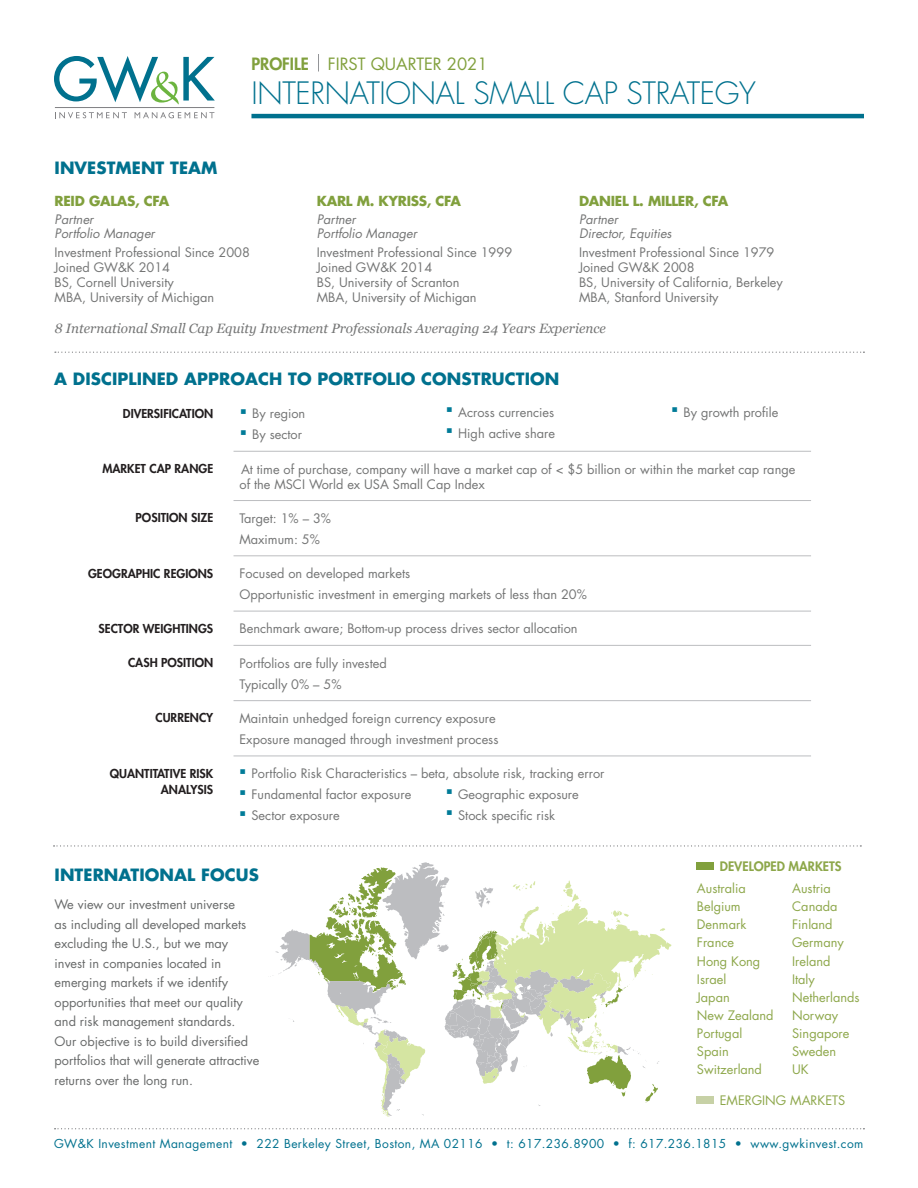
<style>
.page{position:relative;width:918px;height:1188px;background:#fff}
.page>*{position:absolute;margin:0;border:0;box-sizing:border-box;transform-origin:0 0}
.t1{font:300 30px "Futura Std";letter-spacing:-.01em;color:#00718e}
.Heading{font:700 16.5px "Futura Std";letter-spacing:.005em;color:#00718e}
.t2{font:16.5px "Futura Std";color:#81a03d}
.Paragraph_Text{font:700 16.5px "Futura Std";letter-spacing:.005em;color:#00718e}
.Section_Title{font:700 16.5px "Futura Std";letter-spacing:.005em;color:#00718e}
.t3{font:italic 13.5px "Georgia";color:#747575}
.t4{font:700 13.5px "Futura Std";letter-spacing:-.02em;color:#81a03d}
.Bulleted_List_1{font:12.75px/15px "Futura Std";color:#747575}
.Section_Title-2{font:12.75px/19.5px "Futura Std";color:#686a6a}
.t5{font:12.75px "Futura Std";color:#8da74a}
.t6{font:italic 12.75px "Futura Std";color:#747575}
.t7{font:800 12.75px "Futura Std";color:#8da74a}
.t8{font:800 12px/16.5px "Futura Std";color:#231f20;text-align:right}
.t9{font:12px "Futura Std";letter-spacing:.035em;color:#00718e}
.s1{font-weight:800}
</style>
<div class="page">
<svg style="left:54px;top:56px;width:161px;height:48px"></svg>
<svg style="left:55px;top:112px;width:72px;height:6px"></svg>
<svg style="left:135px;top:112px;width:79px;height:6px"></svg>
<hr style="left:55px;top:107px;width:159px;height:1px;background:#808083">
<hr style="left:251px;top:114px;width:613px;height:4px;background:#00718e">
<svg style="left:55px;top:1128px;width:809px;height:1px"></svg>
<svg style="left:318px;top:54px;width:1px;height:18px"></svg>
<hr style="left:234px;top:451px;width:577px;height:1px;background:#bcbdc0">
<hr style="left:234px;top:500px;width:577px;height:1px;background:#bcbdc0">
<hr style="left:234px;top:555px;width:577px;height:1px;background:#bcbdc0">
<hr style="left:234px;top:611px;width:577px;height:1px;background:#bcbdc0">
<hr style="left:234px;top:645px;width:577px;height:1px;background:#bcbdc0">
<hr style="left:234px;top:700px;width:577px;height:1px;background:#bcbdc0">
<hr style="left:234px;top:756px;width:577px;height:1px;background:#bcbdc0">
<svg style="left:54px;top:845px;width:807px;height:2px"></svg>
<svg style="left:55px;top:352px;width:809px;height:1px"></svg>
<div style="left:697px;top:1096px;width:17px;height:8px;background:#c7d1a6"></div>
<div style="left:696px;top:862px;width:18px;height:7px;background:#81a03d"></div>
<svg style="left:270px;top:862px;width:402px;height:255px"></svg>
<p class="t2" style="left:251px;top:53px;width:238px"><span class="s1">PROFILE</span> FIRST QUARTER 2021</p>
<p class="Section_Title" style="left:55px;top:157px;width:164px">INVESTMENT TEAM</p>
<h1 class="t1" style="left:251px;top:75px;width:506px">INTERNATIONAL SMALL CAP STRATEGY</h1>
<p class="t4" style="left:55px;top:192px;width:116px">REID GALAS, CFA</p>
<p class="t6" style="left:55px;top:212px;width:40px">Partner</p>
<p class="t6" style="left:55px;top:225px;width:102px">Portfolio Manager</p>
<p class="Bulleted_List_1" style="left:55px;top:245px;width:197px">Investment Professional Since 2008</p>
<p class="Bulleted_List_1" style="left:55px;top:260px;width:117px">Joined GW&amp;K 2014</p>
<p class="Bulleted_List_1" style="left:55px;top:275px;width:121px">BS, Cornell University</p>
<p class="Bulleted_List_1" style="left:55px;top:290px;width:161px">MBA, University of Michigan</p>
<p class="t4" style="left:317px;top:192px;width:146px">KARL M. KYRISS, CFA</p>
<p class="t6" style="left:317px;top:212px;width:40px">Partner</p>
<p class="t6" style="left:317px;top:225px;width:102px">Portfolio Manager</p>
<p class="Bulleted_List_1" style="left:317px;top:245px;width:197px">Investment Professional Since 1999</p>
<p class="Bulleted_List_1" style="left:317px;top:260px;width:117px">Joined GW&amp;K 2014</p>
<p class="Bulleted_List_1" style="left:317px;top:275px;width:144px">BS, University of Scranton</p>
<p class="Bulleted_List_1" style="left:317px;top:290px;width:161px">MBA, University of Michigan</p>
<p class="t4" style="left:579px;top:192px;width:151px">DANIEL L. MILLER, CFA</p>
<p class="t6" style="left:579px;top:212px;width:40px">Partner</p>
<p class="t6" style="left:579px;top:225px;width:94px">Director, Equities</p>
<p class="Bulleted_List_1" style="left:579px;top:245px;width:197px">Investment Professional Since 1979</p>
<p class="Bulleted_List_1" style="left:579px;top:260px;width:117px">Joined GW&amp;K 2008</p>
<p class="Bulleted_List_1" style="left:579px;top:275px;width:205px">BS, University of California, Berkeley</p>
<p class="Bulleted_List_1" style="left:579px;top:290px;width:141px">MBA, Stanford University</p>
<p class="t3" style="left:55px;top:320px;width:553px">8 International Small Cap Equity Investment Professionals Averaging 24 Years Experience</p>
<p class="Heading" style="left:54px;top:368px;width:507px">A DISCIPLINED APPROACH TO PORTFOLIO CONSTRUCTION</p>
<p class="Bulleted_List_1" style="left:684px;top:405px;width:96px">By growth profile</p>
<p class="Bulleted_List_1" style="left:458px;top:405px;width:98px">Across currencies</p>
<p class="Bulleted_List_1" style="left:458px;top:426px;width:98px">High active share</p>
<p class="t8" style="left:123px;top:405px;width:92px">DIVERSIFICATION</p>
<p class="Bulleted_List_1" style="left:252px;top:406px;width:55px">By region</p>
<p class="Bulleted_List_1" style="left:252px;top:427px;width:51px">By sector</p>
<p class="t8" style="left:102px;top:460px;width:112px">MARKET CAP RANGE</p>
<p class="Bulleted_List_1" style="left:240px;top:462px;width:557px">At time of purchase, company will have a market cap of &lt; $5 billion or within the market cap range of the MSCI World ex USA Small Cap Index</p>
<p class="t8" style="left:136px;top:510px;width:79px">POSITION SIZE</p>
<p class="Bulleted_List_1" style="left:240px;top:511px;width:93px">Target: 1% – 3%</p>
<p class="Bulleted_List_1" style="left:240px;top:532px;width:82px">Maximum: 5%</p>
<p class="t8" style="left:88px;top:565px;width:127px">GEOGRAPHIC REGIONS</p>
<p class="Bulleted_List_1" style="left:240px;top:566px;width:172px">Focused on developed markets</p>
<p class="Bulleted_List_1" style="left:240px;top:587px;width:349px">Opportunistic investment in emerging markets of less than 20%</p>
<p class="t8" style="left:99px;top:620px;width:116px">SECTOR WEIGHTINGS</p>
<p class="Bulleted_List_1" style="left:240px;top:621px;width:340px">Benchmark aware; Bottom-up process drives sector allocation</p>
<p class="t8" style="left:128px;top:654px;width:87px">CASH POSITION</p>
<p class="Bulleted_List_1" style="left:240px;top:656px;width:149px">Portfolios are fully invested</p>
<p class="Bulleted_List_1" style="left:240px;top:677px;width:104px">Typically 0% – 5%</p>
<p class="t8" style="left:156px;top:710px;width:59px">CURRENCY</p>
<p class="Bulleted_List_1" style="left:240px;top:711px;width:258px">Maintain unhedged foreign currency exposure</p>
<p class="Bulleted_List_1" style="left:240px;top:732px;width:260px">Exposure managed through investment process</p>
<p class="t8" style="left:110px;top:765px;width:105px">QUANTITATIVE RISK<br>ANALYSIS</p>
<p class="Bulleted_List_1" style="left:252px;top:766px;width:355px">Portfolio Risk Characteristics – beta, absolute risk, tracking error</p>
<p class="Bulleted_List_1" style="left:458px;top:787px;width:122px">Geographic exposure</p>
<p class="Bulleted_List_1" style="left:458px;top:808px;width:99px">Stock specific risk</p>
<p class="Bulleted_List_1" style="left:252px;top:787px;width:161px">Fundamental factor exposure</p>
<p class="Bulleted_List_1" style="left:252px;top:808px;width:90px">Sector exposure</p>
<p class="Paragraph_Text" style="left:55px;top:864px;width:206px">INTERNATIONAL FOCUS</p>
<p class="Section_Title-2" style="left:55px;top:895px;width:206px">We view our investment universe<br>as including all developed markets excluding the U.S., but we may invest in companies located in emerging markets if we identify opportunities that meet our quality and risk management standards.<br>Our objective is to build diversified portfolios that will generate attractive returns over the long run.</p>
<p class="t7" style="left:720px;top:858px;width:123px">DEVELOPED MARKETS</p>
<p class="t5" style="left:697px;top:880px;width:50px">Australia</p>
<p class="t5" style="left:792px;top:880px;width:40px">Austria</p>
<p class="t5" style="left:697px;top:898px;width:45px">Belgium</p>
<p class="t5" style="left:792px;top:898px;width:47px">Canada</p>
<p class="t5" style="left:697px;top:916px;width:51px">Denmark</p>
<p class="t5" style="left:792px;top:916px;width:42px">Finland</p>
<p class="t5" style="left:697px;top:935px;width:39px">France</p>
<p class="t5" style="left:792px;top:935px;width:53px">Germany</p>
<p class="t5" style="left:697px;top:953px;width:65px">Hong Kong</p>
<p class="t5" style="left:792px;top:953px;width:40px">Ireland</p>
<p class="t5" style="left:697px;top:971px;width:31px">Israel</p>
<p class="t5" style="left:792px;top:971px;width:24px">Italy</p>
<p class="t5" style="left:697px;top:989px;width:34px">Japan</p>
<p class="t5" style="left:792px;top:989px;width:69px">Netherlands</p>
<p class="t5" style="left:697px;top:1007px;width:78px">New Zealand</p>
<p class="t5" style="left:792px;top:1007px;width:47px">Norway</p>
<p class="t5" style="left:697px;top:1025px;width:47px">Portugal</p>
<p class="t5" style="left:792px;top:1025px;width:59px">Singapore</p>
<p class="t5" style="left:697px;top:1043px;width:33px">Spain</p>
<p class="t5" style="left:792px;top:1043px;width:46px">Sweden</p>
<p class="t5" style="left:697px;top:1061px;width:67px">Switzerland</p>
<p class="t5" style="left:792px;top:1061px;width:18px">UK</p>
<p class="t5" style="left:720px;top:1092px;width:127px">EMERGING MARKETS</p>
<p class="t9" style="left:54px;top:1136px;width:811px">GW&amp;K Investment Management • 222 Berkeley Street, Boston, MA 02116 • t: 617.236.8900 • f: 617.236.1815 • www.gwkinvest.com</p>
</div>
